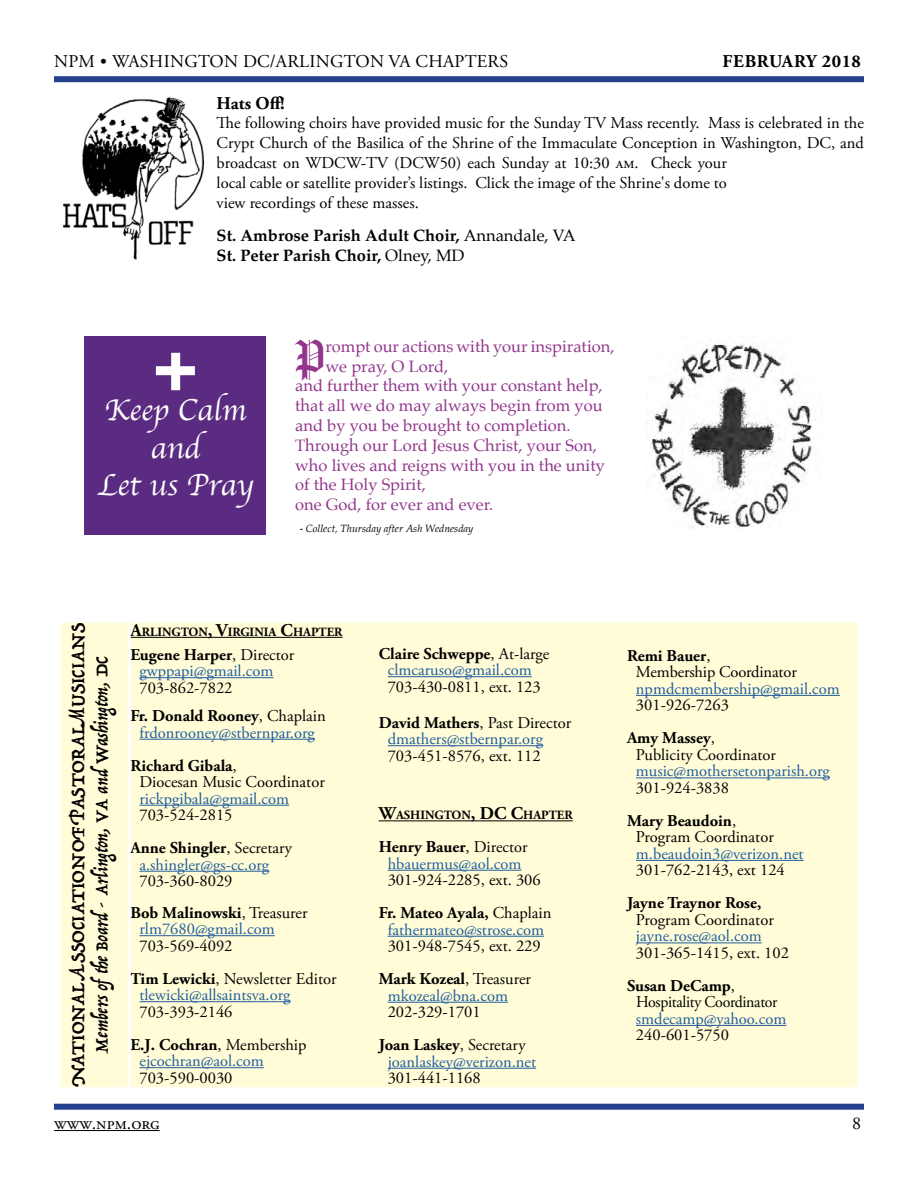
<style>
.page{position:relative;width:918px;height:1188px;background:#fff}
.page>*{position:absolute;margin:0;border:0;box-sizing:border-box;transform-origin:0 0}
.t1{font:43.2px "Amador";color:#92368d}
.t2{font:31.5px/37.8px "Apple Chancery";color:#fff;text-align:center}
.t3{font:21px "Trattatello";letter-spacing:.005em;color:#000}
.t4{font:19.5px "Trattatello";letter-spacing:-.01em;color:#000}
.t5{font:18px "Adobe Garamond Pro";letter-spacing:.015em;color:#000}
.t6{font:700 18px "Adobe Garamond Pro";letter-spacing:.02em;color:#000}
.t7{font:16.5px/33px "Adobe Garamond Pro";color:#000}
.t8{font:16.5px/16.5px "Adobe Garamond Pro";color:#215e9e}
.t9{font:16.5px "Palatino";color:#92368d}
.t10{font:700 16.5px/19.8px "Palatino";color:#000}
.t11{font:16.5px "Adobe Garamond Pro";color:#000;scale:.96 1}
.t12{font:700 16.5px "Adobe Garamond Pro";color:#000}
.t13{font:700 12.6px "Adobe Garamond Pro";color:#000}
.t14{font:italic 10.5px "Palatino";color:#000}
.s1{font-weight:400}
.s2{font-style:normal}
.s3{font-size:18px}
.s4{font-weight:700;color:#000}
.s5{color:#000}
.s6{font-weight:700}
</style>
<div class="page">
<div style="left:130px;top:622px;width:728px;height:466px;background:#fffcd7"></div>
<hr style="left:130px;top:637px;width:213px;height:1px;background:#000">
<hr style="left:140px;top:677px;width:133px;height:1px;background:#215e9e">
<hr style="left:140px;top:739px;width:175px;height:1px;background:#215e9e">
<hr style="left:140px;top:805px;width:149px;height:1px;background:#215e9e">
<hr style="left:140px;top:871px;width:129px;height:1px;background:#215e9e">
<hr style="left:140px;top:935px;width:135px;height:1px;background:#215e9e">
<hr style="left:140px;top:1001px;width:151px;height:1px;background:#215e9e">
<hr style="left:140px;top:1067px;width:124px;height:1px;background:#215e9e">
<hr style="left:388px;top:676px;width:144px;height:1px;background:#215e9e">
<hr style="left:388px;top:745px;width:155px;height:1px;background:#215e9e">
<hr style="left:379px;top:820px;width:194px;height:1px;background:#000">
<hr style="left:388px;top:870px;width:133px;height:1px;background:#215e9e">
<hr style="left:388px;top:936px;width:156px;height:1px;background:#215e9e">
<hr style="left:388px;top:1002px;width:120px;height:1px;background:#215e9e">
<hr style="left:388px;top:1068px;width:148px;height:1px;background:#215e9e">
<hr style="left:636px;top:695px;width:204px;height:1px;background:#215e9e">
<hr style="left:636px;top:777px;width:194px;height:1px;background:#215e9e">
<hr style="left:636px;top:860px;width:168px;height:1px;background:#215e9e">
<hr style="left:636px;top:942px;width:126px;height:1px;background:#215e9e">
<hr style="left:636px;top:1025px;width:150px;height:1px;background:#215e9e">
<div style="left:129px;top:621px;width:730px;height:468px;border:2px solid #fff"></div>
<div style="left:60px;top:622px;width:68px;height:466px;background:#fffcd7"></div>
<div style="left:59px;top:621px;width:70px;height:468px;border:2px solid #fff"></div>
<div style="left:54px;top:76px;width:810px;height:6px;background:#25408f"></div>
<div style="left:54px;top:1104px;width:810px;height:6px;background:#25408f"></div>
<hr style="left:54px;top:1130px;width:106px;height:1px;background:#000">
<img style="left:63px;top:97px;width:142px;height:163px">
<img style="left:646px;top:342px;width:170px;height:187px">
<div style="left:85px;top:336px;width:181px;height:198px;background:#5b2b81"></div>
<div style="left:156px;top:366px;width:39px;height:9px;background:#fff"></div>
<div style="left:171px;top:353px;width:9px;height:37px;background:#fff"></div>
<p class="t5" style="left:54px;top:51px;width:456px">NPM • WASHINGTON DC/ARLINGTON VA CHAPTERS</p>
<p class="t6" style="left:723px;top:51px;width:140px">FEBRUARY 2018</p>
<p class="t6" style="left:217px;top:92px;width:70px">Hats Off!</p>
<p class="t7" style="left:217px;top:114px;width:649px;line-height:19.8px">The following choirs have provided music for the Sunday TV Mass recently. Mass is celebrated in the Crypt Church of the Basilica of the Shrine of the Immaculate Conception in Washington, DC, and broadcast on WDCW-TV (DCW50) each Sunday at 10:30 am. Check your<br>local cable or satellite provider’s listings. Click the image of the Shrine's dome to<br>view recordings of these masses.</p>
<p class="t10" style="left:217px;top:225px;width:361px">St. Ambrose Parish Adult Choir, <span class="s1">Annandale, VA<br></span>St. Peter Parish Choir, <span class="s1">Olney, MD</span></p>
<h2 class="t2" style="left:97px;top:391px;width:158px">Keep Calm and<br>Let us Pray</h2>
<h1 class="t1" style="left:295px;top:331px;width:32px">P</h1>
<p class="t9" style="left:326px;top:333px;width:290px">rompt our actions with your inspiration,</p>
<p class="t9" style="left:326px;top:352px;width:124px">we pray, O Lord,</p>
<p class="t9" style="left:295px;top:372px;width:309px">and further them with your constant help,</p>
<p class="t9" style="left:295px;top:392px;width:309px">that all we do may always begin from you</p>
<p class="t9" style="left:295px;top:412px;width:277px">and by you be brought to completion.</p>
<p class="t9" style="left:295px;top:432px;width:303px">Through our Lord Jesus Christ, your Son,</p>
<p class="t9" style="left:295px;top:451px;width:311px">who lives and reigns with you in the unity</p>
<p class="t9" style="left:295px;top:471px;width:132px">of the Holy Spirit,</p>
<p class="t9" style="left:295px;top:491px;width:200px">one God, for ever and ever.</p>
<p class="t14" style="left:300px;top:519px;width:175px"><span class="s2">-</span> Collect, Thursday after Ash Wednesday</p>
<p class="t3" style="left:65px;top:1087px;width:465px;rotate:-90deg">National Association of Pastoral Musicians</p>
<p class="t4" style="left:89px;top:1054px;width:399px;rotate:-90deg">Members ofthe Board - Arlington, VA and Washington, DC</p>
<p class="t13" style="left:130px;top:624px;width:214px"><span class="s3">A</span>RLINGTON<span class="s3">, V</span>IRGINIA <span class="s3">C</span>HAPTER</p>
<p class="t8" style="left:139px;top:647px;width:156px;text-indent:-9px"><span class="s4">Eugene Harper</span><span class="s5">, Director </span>gwppapi@gmail.com</p>
<p class="t7" style="left:130px;top:674px;width:197px;line-height:28.5px;text-indent:9px">703-862-7822<br><span class="s6">Fr. Donald Rooney</span>, Chaplain</p>
<p class="t8" style="left:130px;top:716px;width:186px;line-height:33px;text-indent:9px">frdonrooney@stbernpar.org<br><span class="s4">Richard Gibala</span><span class="s5">,</span></p>
<p class="t7" style="left:139px;top:766px;width:187px">Diocesan Music Coordinator</p>
<p class="t8" style="left:139px;top:791px;width:151px">rickpgibala@gmail.com</p>
<p class="t7" style="left:130px;top:799px;width:163px;text-indent:9px">703-524-2815<br><span class="s6">Anne Shingler</span>, Secretary</p>
<p class="t8" style="left:139px;top:857px;width:131px">a.shingler@gs-cc.org</p>
<p class="t7" style="left:130px;top:866px;width:179px;line-height:31.5px;text-indent:9px">703-360-8029<br><span class="s6">Bob Malinowski</span>, Treasurer</p>
<p class="t8" style="left:139px;top:921px;width:137px">rlm7680@gmail.com</p>
<p class="t7" style="left:130px;top:929px;width:208px;text-indent:9px">703-569-4092<br><span class="s6">Tim Lewicki</span>, Newsletter Editor</p>
<p class="t8" style="left:139px;top:987px;width:153px">tlewicki@allsaintsva.org</p>
<p class="t7" style="left:130px;top:995px;width:178px;text-indent:9px">703-393-2146<br><span class="s6">E.J. Cochran</span>, Membership</p>
<p class="t8" style="left:139px;top:1053px;width:126px">ejcochran@aol.com</p>
<p class="t7" style="left:139px;top:1061px;width:95px">703-590-0030</p>
<p class="t8" style="left:379px;top:646px;width:172px;text-align:center"><span class="s4">Claire Schweppe</span><span class="s5">, At-large </span>clmcaruso@gmail.com</p>
<p class="t7" style="left:379px;top:669px;width:194px;line-height:36px;text-indent:9px">703-430-0811, ext. 123<br><span class="s6">David Mathers</span>, Past Director</p>
<p class="t8" style="left:388px;top:731px;width:157px">dmathers@stbernpar.org</p>
<p class="t7" style="left:388px;top:739px;width:155px">703-451-8576, ext. 112</p>
<p class="t13" style="left:379px;top:808px;width:196px"><span class="s3">W</span>ASHINGTON<span class="s3">, DC C</span>HAPTER</p>
<p class="t8" style="left:379px;top:839px;width:151px;text-align:center"><span class="s4">Henry Bauer</span><span class="s5">, Director </span>hbauermus@aol.com</p>
<p class="t7" style="left:379px;top:864px;width:174px;text-align:center">301-924-2285, ext. 306<br><span class="s6">Fr. Mateo Ayala,</span> Chaplain</p>
<p class="t8" style="left:388px;top:922px;width:158px">fathermateo@strose.com</p>
<p class="t7" style="left:379px;top:930px;width:164px;text-align:center">301-948-7545, ext. 229<br><span class="s6">Mark Kozeal</span>, Treasurer</p>
<p class="t8" style="left:388px;top:988px;width:122px">mkozeal@bna.com</p>
<p class="t7" style="left:379px;top:996px;width:148px;text-indent:9px">202-329-1701<br><span class="s6">Joan Laskey</span>, Secretary</p>
<p class="t8" style="left:388px;top:1054px;width:150px">joanlaskey@verizon.net</p>
<p class="t7" style="left:388px;top:1062px;width:95px">301-441-1168</p>
<p class="t7" style="left:636px;top:648px;width:162px;line-height:16.5px;text-indent:-9px"><span class="s6">Remi Bauer</span>,<br>Membership Coordinator</p>
<p class="t8" style="left:636px;top:681px;width:205px">npmdcmembership@gmail.com</p>
<p class="t7" style="left:627px;top:689px;width:104px;text-indent:9px">301-926-7263<br><span class="s6">Amy Massey</span>,</p>
<p class="t7" style="left:636px;top:739px;width:142px">Publicity Coordinator</p>
<p class="t8" style="left:636px;top:763px;width:196px">music@mothersetonparish.org</p>
<p class="t7" style="left:627px;top:772px;width:111px;text-align:center">301-924-3838<br><span class="s6">Mary Beaudoin</span>,</p>
<p class="t7" style="left:636px;top:821px;width:139px">Program Coordinator</p>
<p class="t8" style="left:636px;top:846px;width:169px">m.beaudoin3@verizon.net</p>
<p class="t7" style="left:636px;top:854px;width:150px">301-762-2143, ext 124</p>
<p class="t12" style="left:627px;top:893px;width:136px">Jayne Traynor Rose,</p>
<p class="t7" style="left:636px;top:904px;width:139px">Program Coordinator</p>
<p class="t8" style="left:636px;top:928px;width:127px">jayne.rose@aol.com</p>
<p class="t7" style="left:627px;top:937px;width:164px;text-indent:9px">301-365-1415, ext. 102<br><span class="s6">Susan DeCamp</span>,</p>
<p class="t11" style="left:636px;top:992px;width:149px">Hospitality Coordinator</p>
<p class="t8" style="left:636px;top:1011px;width:152px">smdecamp@yahoo.com</p>
<p class="t7" style="left:636px;top:1019px;width:95px">240-601-5750</p>
<p class="t5" style="left:54px;top:1112px;width:107px">www.npm.org</p>
<p class="t5" style="left:852px;top:1112px;width:10px">8</p>
</div>
